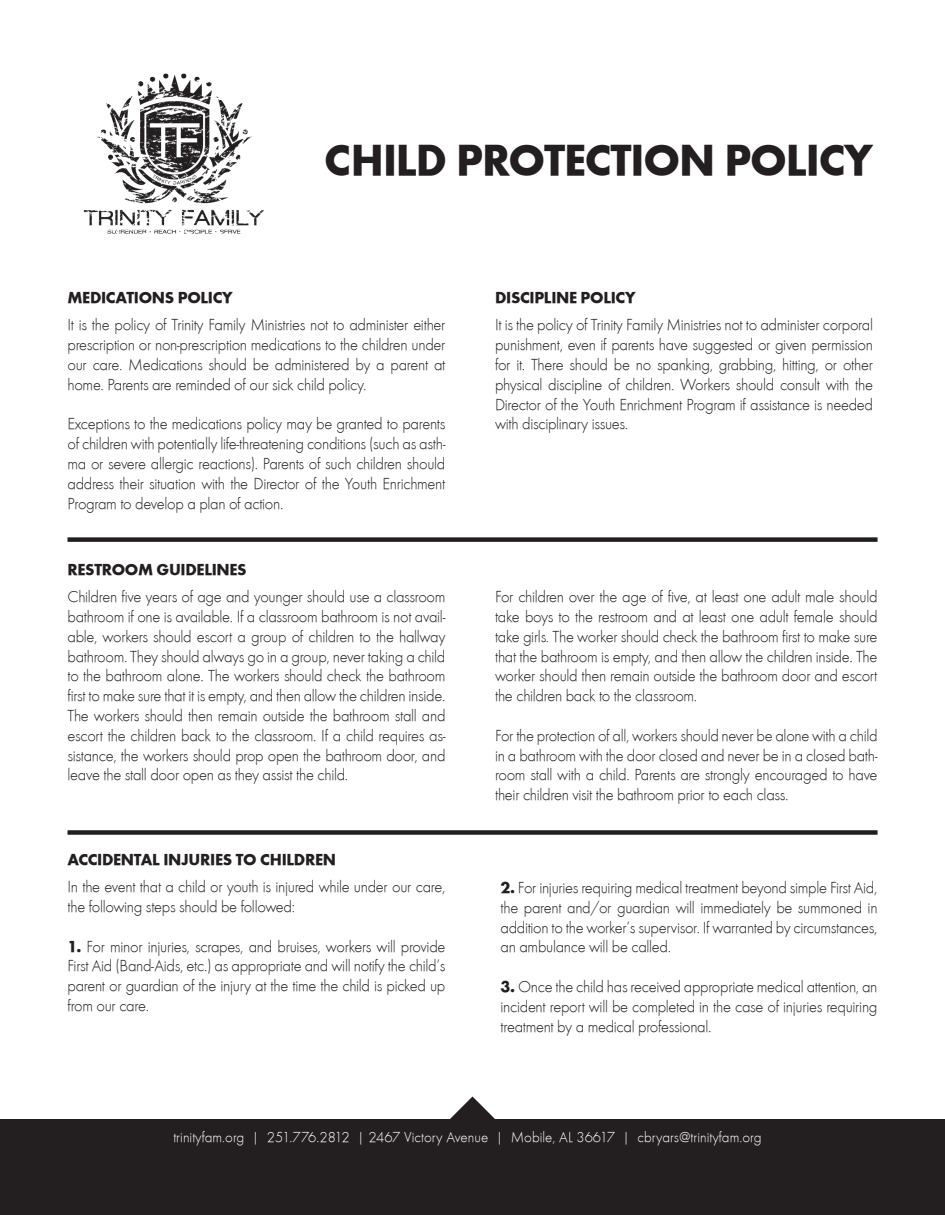
<style>
.page{position:relative;width:945px;height:1215px;background:#fff}
.page>*{position:absolute;margin:0;border:0;box-sizing:border-box;transform-origin:0 0}
.t1{font:45px "Function LH Heavy";letter-spacing:-.025em;color:#231f20}
.t2{font:16.5px/19.8px "Function LH Light";letter-spacing:-.02em;color:#231f20;text-align:justify}
.t3{font:16.5px "Function LH Heavy";letter-spacing:-.02em;color:#231f20}
.t4{font:15px "Function LH Light";color:#fff}
.s1{font-family:"Function LH Heavy"}
</style>
<div class="page">
<img style="left:83px;top:73px;width:181px;height:161px">
<div style="left:68px;top:537px;width:810px;height:5px;background:#231f20"></div>
<div style="left:68px;top:830px;width:810px;height:5px;background:#231f20"></div>
<div style="left:0;top:1119px;width:945px;height:96px;background:#231f20"></div>
<svg style="left:450px;top:1097px;width:45px;height:22px"></svg>
<p class="t3" style="left:68px;top:288px;width:167px">MEDICATIONS POLICY</p>
<p class="t1" style="left:324px;top:133px;width:550px">CHILD PROTECTION POLICY</p>
<p class="t3" style="left:495px;top:288px;width:142px">DISCIPLINE POLICY</p>
<p class="t2" style="left:68px;top:315px;width:380px">It is the policy of Trinity Family Ministries not to administer either prescription or non-prescription medications to the children under our care. Medications should be administered by a parent at home. Parents are reminded of our sick child policy.</p>
<p class="t2" style="left:68px;top:414px;width:379px">Exceptions to the medications policy may be granted to parents of children with potentially life-threatening conditions (such as asth&shy;ma or severe allergic reactions). Parents of such children should address their situation with the Director of the Youth Enrichment Program to develop a plan of action.</p>
<p class="t2" style="left:495px;top:315px;width:380px">It is the policy of Trinity Family Ministries not to administer corporal punishment, even if parents have suggested or given permission for it. There should be no spanking, grabbing, hitting, or other physical discipline of children. Workers should consult with the Director of the Youth Enrichment Program if assistance is needed with disciplinary issues.</p>
<p class="t3" style="left:68px;top:560px;width:181px">RESTROOM GUIDELINES</p>
<p class="t2" style="left:68px;top:587px;width:380px">Children five years of age and younger should use a classroom bathroom if one is available. If a classroom bathroom is not avail&shy;able, workers should escort a group of children to the hallway bathroom. They should always go in a group, never taking a child to the bathroom alone. The workers should check the bathroom first to make sure that it is empty, and then allow the children inside.<br>The workers should then remain outside the bathroom stall and escort the children back to the classroom. If a child requires as&shy;sistance, the workers should prop open the bathroom door, and leave the stall door open as they assist the child.</p>
<p class="t2" style="left:495px;top:587px;width:384px">For children over the age of five, at least one adult male should take boys to the restroom and at least one adult female should take girls. The worker should check the bathroom first to make sure that the bathroom is empty, and then allow the children inside. The worker should then remain outside the bathroom door and escort the children back to the classroom.</p>
<p class="t2" style="left:495px;top:726px;width:384px">For the protection of all, workers should never be alone with a child in a bathroom with the door closed and never be in a closed bath&shy;room stall with a child. Parents are strongly encouraged to have their children visit the bathroom prior to each class.</p>
<p class="t3" style="left:68px;top:850px;width:270px">ACCIDENTAL INJURIES TO CHILDREN</p>
<p class="t2" style="left:68px;top:877px;width:379px">In the event that a child or youth is injured while under our care, the following steps should be followed:</p>
<p class="t2" style="left:68px;top:937px;width:379px"><span class="s1">1.</span> For minor injuries, scrapes, and bruises, workers will provide First Aid (Band-Aids, etc.) as appropriate and will notify the child’s parent or guardian of the injury at the time the child is picked up from our care.</p>
<p class="t2" style="left:501px;top:878px;width:379px"><span class="s1">2.</span> For injuries requiring medical treatment beyond simple First Aid, the parent and/or guardian will immediately be summoned in addition to the worker’s supervisor. If warranted by circumstances, an ambulance will be called.</p>
<p class="t2" style="left:501px;top:977px;width:379px"><span class="s1">3.</span> Once the child has received appropriate medical attention, an incident report will be completed in the case of injuries requiring treatment by a medical professional.</p>
<p class="t4" style="left:173px;top:1129px;width:590px">trinityfam.org | 251.776.2812 | 2467 Victory Avenue | Mobile, AL 36617 | cbryars@trinityfam.org</p>
</div>
